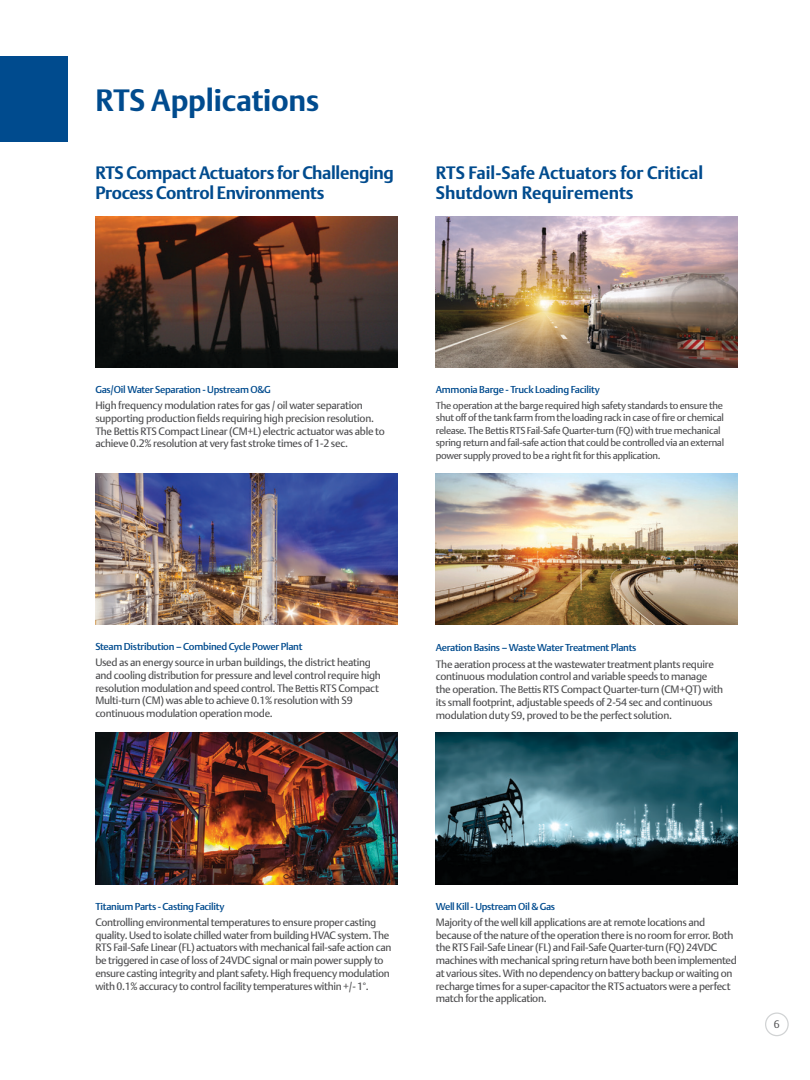
<style>
.page{position:relative;width:810px;height:1080px;background:#fff}
.page>*{position:absolute;margin:0;border:0;box-sizing:border-box;transform-origin:0 0}
.t1{font:700 30px "DTL Argo T";letter-spacing:-.005em;color:#004b8e}
.t2{font:700 17.5px/20px "DTL Argo T";letter-spacing:-.015em;color:#004b8e}
.t3{font:10.62px/12.8px "DTL Argo T";letter-spacing:-.03em;color:#4d4d4f}
.t4{font:300 10.62px "DTL Argo T";color:#4d4d4f}
.t5{font:10px/12.5px "DTL Argo T";letter-spacing:-.03em;color:#4d4d4f}
.t6{font:500 10px "DTL Argo T";letter-spacing:-.03em;color:#004b8e}
.s1{font-size:10px}
.s2{font-weight:300}
</style>
<div class="page">
<div style="left:765px;top:1012px;width:24px;height:24px;border:1px solid #d1d3d4;border-radius:50%"></div>
<div style="left:0;top:57px;width:68px;height:85px;background:#004b8e"></div>
<img style="left:95px;top:473px;width:303px;height:151px">
<img style="left:436px;top:473px;width:302px;height:151px">
<img style="left:95px;top:216px;width:303px;height:151px">
<img style="left:436px;top:216px;width:302px;height:151px">
<img style="left:95px;top:733px;width:303px;height:151px">
<img style="left:436px;top:733px;width:302px;height:151px">
<h1 class="t1" style="left:95px;top:83px;width:225px">RTS Applications</h1>
<h2 class="t2" style="left:95px;top:162px;width:300px">RTS Compact Actuators for Challenging<br>Process Control Environments</h2>
<h2 class="t2" style="left:436px;top:162px;width:269px">RTS Fail-Safe Actuators for Critical<br>Shutdown Requirements</h2>
<p class="t6" style="left:95px;top:383px;width:177px">Gas/Oil Water Separation - Upstream O&amp;G</p>
<p class="t3" style="left:95px;top:399px;width:291px">High frequency modulation rates for gas / oil water separation supporting production fields requiring high precision resolution.<br>The Bettis RTS Compact Linear (CM+L) electric actuator was able to achieve 0.2% resolution at very fast stroke times of 1-2 sec.</p>
<p class="t6" style="left:436px;top:383px;width:166px">Ammonia Barge - Truck Loading Facility</p>
<p class="t5" style="left:436px;top:399px;width:290px">The operation at the barge required high safety standards to ensure the shut off of the tank farm from the loading rack in case of fire or chemical release. The Bettis RTS Fail-Safe Quarter-turn (FQ) with true mechanical spring return and fail-safe action that could be controlled via an external power supply proved to be a right fit for this application.</p>
<p class="t6" style="left:95px;top:640px;width:209px">Steam Distribution – Combined Cycle Power Plant</p>
<p class="t3" style="left:95px;top:656px;width:287px">Used as an energy source in urban buildings, the district heating and cooling distribution for pressure and level control require high resolution modulation and speed control. The <span class="s1">Bettis</span> RTS Compact Multi-turn (CM) was able to achieve 0.1% resolution with S9 continuous modulation operation mode.</p>
<p class="t6" style="left:436px;top:642px;width:202px">Aeration Basins – Waste Water Treatment Plants</p>
<p class="t3" style="left:436px;top:657px;width:289px">The aeration process at the wastewater treatment plants require continuous modulation control and variable speeds to manage the operation. The <span class="s1">Bettis</span> RTS Compact Quarter-turn (CM+QT) with its small footprint, adjustable speeds of 2-54 sec and continuous modulation duty S9, proved to be the perfect solution.</p>
<p class="t6" style="left:95px;top:900px;width:131px">Titanium Parts - Casting Facility</p>
<p class="t3" style="left:95px;top:916px;width:298px">Controlling environmental temperatures to ensure proper casting quality. Used to isolate chilled water from building HVAC system. The RTS Fail-Safe Linear (FL) actuators with mechanical fail-safe action can be triggered in case of loss of 24VDC signal or main power supply to ensure casting integrity and plant safety. High frequency modulation with 0.1% accuracy to control facility temperatures within +/- 1<span class="s2">°</span>.</p>
<p class="t6" style="left:436px;top:900px;width:121px">Well Kill - Upstream Oil &amp; Gas</p>
<p class="t3" style="left:436px;top:916px;width:303px">Majority of the well kill applications are at remote locations and because of the nature of the operation there is no room for error. Both the RTS Fail-Safe Linear (FL) and Fail-Safe Quarter-turn (FQ) 24VDC machines with mechanical spring return have both been implemented at various sites. With no dependency on battery backup or waiting on recharge times for a super-capacitor the RTS actuators were a perfect match for the application.</p>
<p class="t4" style="left:774px;top:1018px;width:7px">6</p>
</div>
